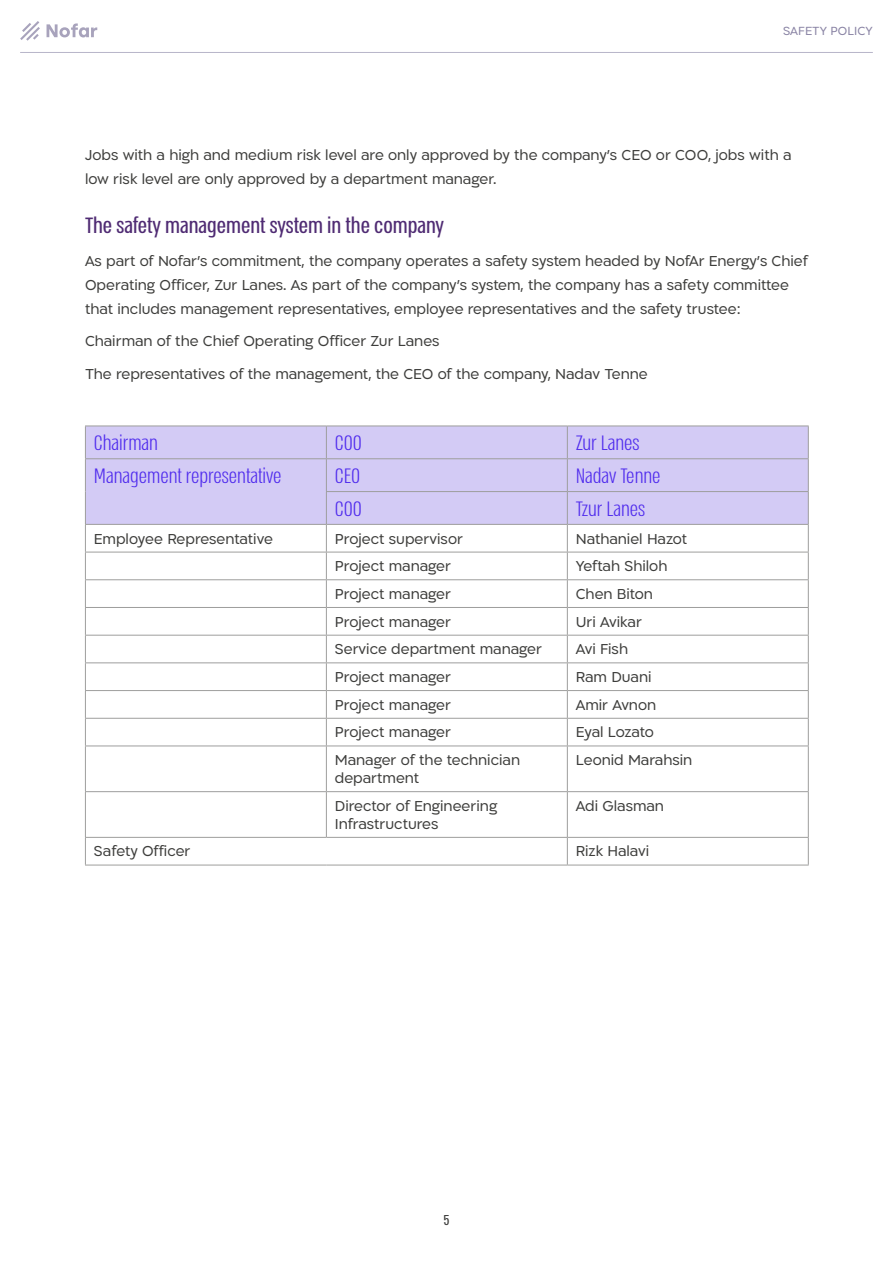
<style>
.page{position:relative;width:893px;height:1263px;background:#fff}
.page>*{position:absolute;margin:0;border:0;box-sizing:border-box;transform-origin:0 0}
.t1{font:25.5px "Almoni Tzar DL4.0 AAA";color:#4f2b73}
.t2{font:300 24px "Almoni Tzar DL4.0 AAA";color:#4f2bed}
.t3{font:16.5px/24px "Ploni DL1.1 AAA";color:#3d3d3b}
.t4{font:16.5px "Almoni Tzar DL4.0 AAA";color:#3d3d3b}
.t5{font:13.5px "Ploni DL1.1 AAA";color:#8983a4}
</style>
<div class="page">
<svg style="left:47px;top:23px;width:50px;height:14px"></svg>
<svg style="left:20px;top:21px;width:20px;height:20px"></svg>
<hr style="left:20px;top:52px;width:853px;height:1px;background:#b8b5c9">
<div style="left:86px;top:427px;width:722px;height:97px;background:#d3cbf5"></div>
<hr style="left:85px;top:426px;width:241px;height:1px;background:#9e9e9d">
<hr style="left:85px;top:426px;width:1px;height:32px;background:#9e9e9d">
<hr style="left:326px;top:426px;width:241px;height:1px;background:#9e9e9d">
<hr style="left:326px;top:426px;width:1px;height:32px;background:#9e9e9d">
<hr style="left:567px;top:426px;width:242px;height:1px;background:#9e9e9d">
<hr style="left:567px;top:426px;width:1px;height:32px;background:#9e9e9d">
<hr style="left:808px;top:426px;width:1px;height:32px;background:#9e9e9d">
<hr style="left:85px;top:458px;width:241px;height:1px;background:#9e9e9d">
<hr style="left:85px;top:459px;width:1px;height:33px;background:#9e9e9d">
<hr style="left:326px;top:458px;width:241px;height:1px;background:#9e9e9d">
<hr style="left:326px;top:459px;width:1px;height:32px;background:#9e9e9d">
<hr style="left:567px;top:458px;width:242px;height:1px;background:#9e9e9d">
<hr style="left:567px;top:459px;width:1px;height:32px;background:#9e9e9d">
<hr style="left:808px;top:459px;width:1px;height:32px;background:#9e9e9d">
<hr style="left:85px;top:492px;width:1px;height:32px;background:#9e9e9d">
<hr style="left:326px;top:491px;width:241px;height:1px;background:#9e9e9d">
<hr style="left:326px;top:492px;width:1px;height:32px;background:#9e9e9d">
<hr style="left:567px;top:491px;width:242px;height:1px;background:#9e9e9d">
<hr style="left:567px;top:492px;width:1px;height:32px;background:#9e9e9d">
<hr style="left:808px;top:492px;width:1px;height:32px;background:#9e9e9d">
<hr style="left:85px;top:524px;width:241px;height:1px;background:#9e9e9d">
<hr style="left:326px;top:524px;width:241px;height:1px;background:#9e9e9d">
<hr style="left:567px;top:524px;width:242px;height:1px;background:#9e9e9d">
<hr style="left:85px;top:552px;width:241px;height:1px;background:#9e9e9d">
<hr style="left:326px;top:552px;width:241px;height:1px;background:#9e9e9d">
<hr style="left:567px;top:552px;width:242px;height:1px;background:#9e9e9d">
<hr style="left:85px;top:579px;width:241px;height:1px;background:#9e9e9d">
<hr style="left:326px;top:579px;width:241px;height:1px;background:#9e9e9d">
<hr style="left:567px;top:579px;width:242px;height:1px;background:#9e9e9d">
<hr style="left:85px;top:607px;width:241px;height:1px;background:#9e9e9d">
<hr style="left:326px;top:607px;width:241px;height:1px;background:#9e9e9d">
<hr style="left:567px;top:607px;width:242px;height:1px;background:#9e9e9d">
<hr style="left:85px;top:635px;width:241px;height:1px;background:#9e9e9d">
<hr style="left:326px;top:635px;width:241px;height:1px;background:#9e9e9d">
<hr style="left:567px;top:635px;width:242px;height:1px;background:#9e9e9d">
<hr style="left:85px;top:662px;width:241px;height:1px;background:#9e9e9d">
<hr style="left:326px;top:662px;width:241px;height:1px;background:#9e9e9d">
<hr style="left:567px;top:662px;width:242px;height:1px;background:#9e9e9d">
<hr style="left:85px;top:690px;width:241px;height:1px;background:#9e9e9d">
<hr style="left:326px;top:690px;width:241px;height:1px;background:#9e9e9d">
<hr style="left:567px;top:690px;width:242px;height:1px;background:#9e9e9d">
<hr style="left:85px;top:718px;width:241px;height:1px;background:#9e9e9d">
<svg style="left:85px;top:525px;width:1px;height:220px"></svg>
<hr style="left:326px;top:718px;width:241px;height:1px;background:#9e9e9d">
<svg style="left:326px;top:525px;width:1px;height:220px"></svg>
<hr style="left:567px;top:718px;width:242px;height:1px;background:#9e9e9d">
<svg style="left:567px;top:525px;width:1px;height:220px"></svg>
<svg style="left:808px;top:525px;width:1px;height:220px"></svg>
<hr style="left:85px;top:745px;width:241px;height:1px;background:#9e9e9d">
<hr style="left:85px;top:746px;width:1px;height:45px;background:#9e9e9d">
<hr style="left:326px;top:745px;width:241px;height:1px;background:#9e9e9d">
<hr style="left:326px;top:746px;width:1px;height:45px;background:#9e9e9d">
<hr style="left:567px;top:745px;width:242px;height:1px;background:#9e9e9d">
<hr style="left:567px;top:746px;width:1px;height:45px;background:#9e9e9d">
<hr style="left:808px;top:746px;width:1px;height:45px;background:#9e9e9d">
<hr style="left:85px;top:791px;width:241px;height:1px;background:#9e9e9d">
<hr style="left:85px;top:792px;width:1px;height:45px;background:#9e9e9d">
<hr style="left:326px;top:791px;width:241px;height:1px;background:#9e9e9d">
<hr style="left:326px;top:792px;width:1px;height:45px;background:#9e9e9d">
<hr style="left:567px;top:791px;width:242px;height:1px;background:#9e9e9d">
<hr style="left:567px;top:792px;width:1px;height:45px;background:#9e9e9d">
<hr style="left:808px;top:792px;width:1px;height:45px;background:#9e9e9d">
<hr style="left:85px;top:837px;width:241px;height:1px;background:#9e9e9d">
<svg style="left:85px;top:838px;width:1px;height:27px"></svg>
<hr style="left:326px;top:837px;width:241px;height:1px;background:#9e9e9d">
<hr style="left:567px;top:837px;width:242px;height:1px;background:#9e9e9d">
<svg style="left:567px;top:838px;width:1px;height:27px"></svg>
<svg style="left:808px;top:838px;width:1px;height:27px"></svg>
<hr style="left:85px;top:865px;width:241px;height:1px;background:#9e9e9d">
<hr style="left:326px;top:865px;width:241px;height:1px;background:#9e9e9d">
<hr style="left:567px;top:865px;width:242px;height:1px;background:#9e9e9d">
<p class="t5" style="left:783px;top:23px;width:91px">SAFETY POLICY</p>
<p class="t3" style="left:85px;top:143px;width:708px">Jobs with a high and medium risk level are only approved by the company s’ CEO or COO, jobs with a low risk level are only approved by a department manager.</p>
<h1 class="t1" style="left:85px;top:206px;width:360px">The safety management system in the company</h1>
<p class="t3" style="left:85px;top:249px;width:724px">As part of Nofar s’ commitment, the company operates a safety system headed by NofAr Energy s’ Chief<br>Operating Officer, Zur Lanes. As part of the company s’ system, the company has a safety committee that includes management representatives, employee representatives and the safety trustee:</p>
<p class="t3" style="left:85px;top:325px;width:564px;line-height:32.5px">Chairman of the Chief Operating Officer Zur Lanes<br>The representatives of the management, the CEO of the company, Nadav Tenne</p>
<h2 class="t2" style="left:94px;top:424px;width:66px">Chairman</h2>
<h2 class="t2" style="left:335px;top:424px;width:29px">COO</h2>
<h2 class="t2" style="left:576px;top:424px;width:65px">Zur Lanes</h2>
<h2 class="t2" style="left:94px;top:457px;width:189px">Management representative</h2>
<h2 class="t2" style="left:335px;top:457px;width:27px">CEO</h2>
<h2 class="t2" style="left:576px;top:457px;width:86px">Nadav Tenne</h2>
<h2 class="t2" style="left:335px;top:490px;width:29px">COO</h2>
<h2 class="t2" style="left:576px;top:490px;width:71px">Tzur Lanes</h2>
<p class="t3" style="left:94px;top:527px;width:180px">Employee Representative</p>
<p class="t3" style="left:335px;top:527px;width:130px">Project supervisor</p>
<p class="t3" style="left:576px;top:527px;width:113px">Nathaniel Hazot</p>
<p class="t3" style="left:335px;top:554px;width:118px">Project manager</p>
<p class="t3" style="left:576px;top:554px;width:93px">Yeftah Shiloh</p>
<p class="t3" style="left:335px;top:582px;width:118px">Project manager</p>
<p class="t3" style="left:576px;top:582px;width:79px">Chen Biton</p>
<p class="t3" style="left:335px;top:610px;width:118px">Project manager</p>
<p class="t3" style="left:576px;top:610px;width:68px">Uri Avikar</p>
<p class="t3" style="left:335px;top:638px;width:209px">Service department manager</p>
<p class="t3" style="left:576px;top:638px;width:54px">Avi Fish</p>
<p class="t3" style="left:335px;top:665px;width:118px">Project manager</p>
<p class="t3" style="left:576px;top:665px;width:77px">Ram Duani</p>
<p class="t3" style="left:335px;top:693px;width:118px">Project manager</p>
<p class="t3" style="left:576px;top:693px;width:82px">Amir Avnon</p>
<p class="t3" style="left:335px;top:719px;width:187px;line-height:27.8px">Project manager<br>Manager of the technician</p>
<p class="t3" style="left:335px;top:766px;width:86px">department</p>
<p class="t3" style="left:576px;top:721px;width:79px">Eyal Lozato</p>
<p class="t3" style="left:576px;top:748px;width:118px">Leonid Marahsin</p>
<p class="t3" style="left:94px;top:840px;width:98px">Safety Officer</p>
<p class="t3" style="left:335px;top:797px;width:164px;line-height:18px">Director of Engineering<br>Infrastructures</p>
<p class="t3" style="left:576px;top:794px;width:90px">Adi Glasman</p>
<p class="t3" style="left:576px;top:840px;width:75px">Rizk Halavi</p>
<p class="t4" style="left:443px;top:1207px;width:8px">5</p>
</div>
